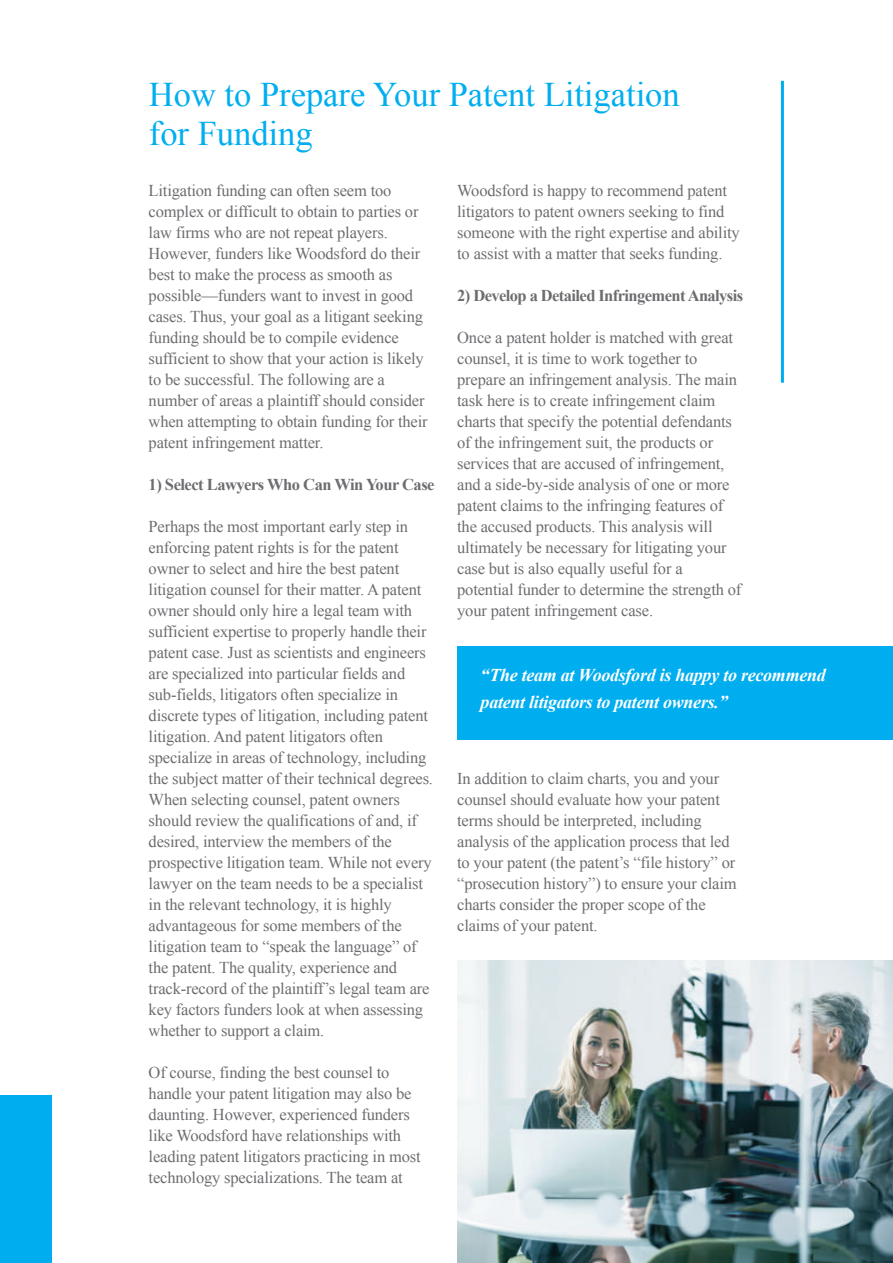
<style>
.page{position:relative;width:893px;height:1263px;background:#fff}
.page>*{position:absolute;margin:0;border:0;box-sizing:border-box;transform-origin:0 0}
.t1{font:34.5px/39px "Times New Roman";color:#00aeef}
.t2{font:italic 700 18px/27.8px "Times New Roman";letter-spacing:-.015em;color:#fff}
.t3{font:16.5px/21px "Times New Roman";letter-spacing:-.01em;color:#6c6d70}
.t4{font:700 16.5px "Times New Roman";letter-spacing:-.035em;color:#6c6d70}
</style>
<div class="page">
<div style="left:0;top:1095px;width:51px;height:168px;background:#00aeef"></div>
<hr style="left:781px;top:81px;width:3px;height:302px;background:#00aeef">
<img style="left:457px;top:960px;width:436px;height:303px">
<div style="left:457px;top:646px;width:436px;height:93px;background:#00aeef"></div>
<p class="t1" style="left:149px;top:74px;width:532px">How to Prepare Your Patent Litigation for Funding</p>
<p class="t3" style="left:149px;top:179px;width:244px">Litigation funding can often seem too</p>
<p class="t3" style="left:149px;top:200px;width:271px">complex or difficult to obtain to parties or law firms who are not repeat players.</p>
<p class="t3" style="left:149px;top:242px;width:273px">However, funders like Woodsford do their best to make the process as smooth as</p>
<p class="t3" style="left:149px;top:284px;width:276px">possible—funders want to invest in good cases. Thus, your goal as a litigant seeking funding should be to compile evidence</p>
<p class="t3" style="left:149px;top:347px;width:277px">sufficient to show that your action is likely to be successful. The following are a</p>
<p class="t3" style="left:149px;top:389px;width:281px">number of areas a plaintiff should consider when attempting to obtain funding for their patent infringement matter.</p>
<p class="t4" style="left:149px;top:475px;width:287px">1) Select Lawyers Who Can Win Your Case</p>
<p class="t3" style="left:149px;top:515px;width:261px">Perhaps the most important early step in</p>
<p class="t3" style="left:149px;top:536px;width:252px">enforcing patent rights is for the patent owner to select and hire the best patent</p>
<p class="t3" style="left:149px;top:578px;width:279px">litigation counsel for their matter. A patent owner should only hire a legal team with sufficient expertise to properly handle their patent case. Just as scientists and engineers are specialized into particular fields and sub-fields, litigators often specialize in</p>
<p class="t3" style="left:149px;top:705px;width:281px">discrete types of litigation, including patent litigation. And patent litigators often</p>
<p class="t3" style="left:149px;top:747px;width:286px">specialize in areas of technology, including the subject matter of their technical degrees.<br>When selecting counsel, patent owners should review the qualifications of and, if desired, interview the members of the prospective litigation team. While not every lawyer on the team needs to be a specialist in the relevant technology, it is highly</p>
<p class="t3" style="left:149px;top:915px;width:255px">advantageous for some members of the</p>
<p class="t3" style="left:149px;top:936px;width:282px">litigation team to “speak the language” of the patent. The quality, experience and track-record of the plaintiff’s legal team are key factors funders look at when assessing whether to support a claim.</p>
<p class="t3" style="left:149px;top:1062px;width:242px">Of course, finding the best counsel to</p>
<p class="t3" style="left:149px;top:1083px;width:274px">handle your patent litigation may also be daunting. However, experienced funders like Woodsford have relationships with leading patent litigators practicing in most technology specializations. The team at</p>
<p class="t3" style="left:457px;top:180px;width:284px">Woodsford is happy to recommend patent litigators to patent owners seeking to find someone with the right expertise and ability to assist with a matter that seeks funding.</p>
<p class="t4" style="left:457px;top:286px;width:288px">2) Develop a Detailed Infringement Analysis</p>
<p class="t3" style="left:457px;top:327px;width:277px">Once a patent holder is matched with great counsel, it is time to work together to</p>
<p class="t3" style="left:457px;top:369px;width:281px">prepare an infringement analysis. The main task here is to create infringement claim charts that specify the potential defendants of the infringement suit, the products or</p>
<p class="t3" style="left:457px;top:453px;width:274px">services that are accused of infringement, and a side-by-side analysis of one or more patent claims to the infringing features of the accused products. This analysis will</p>
<p class="t3" style="left:457px;top:537px;width:271px">ultimately be necessary for litigating your case but is also equally useful for a</p>
<p class="t3" style="left:457px;top:579px;width:286px">potential funder to determine the strength of your patent infringement case.</p>
<p class="t2" style="left:481px;top:661px;width:347px">“The team at Woodsford is happy to recommend patent litigators to patent owners.”</p>
<p class="t3" style="left:457px;top:767px;width:264px;text-align:justify">In addition to claim charts, you and your counsel should evaluate how your patent terms should be interpreted, including</p>
<p class="t3" style="left:457px;top:830px;width:281px">analysis of the application process that led to your patent (the patent’s “file history” or “prosecution history”) to ensure your claim charts consider the proper scope of the claims of your patent.</p>
</div>
